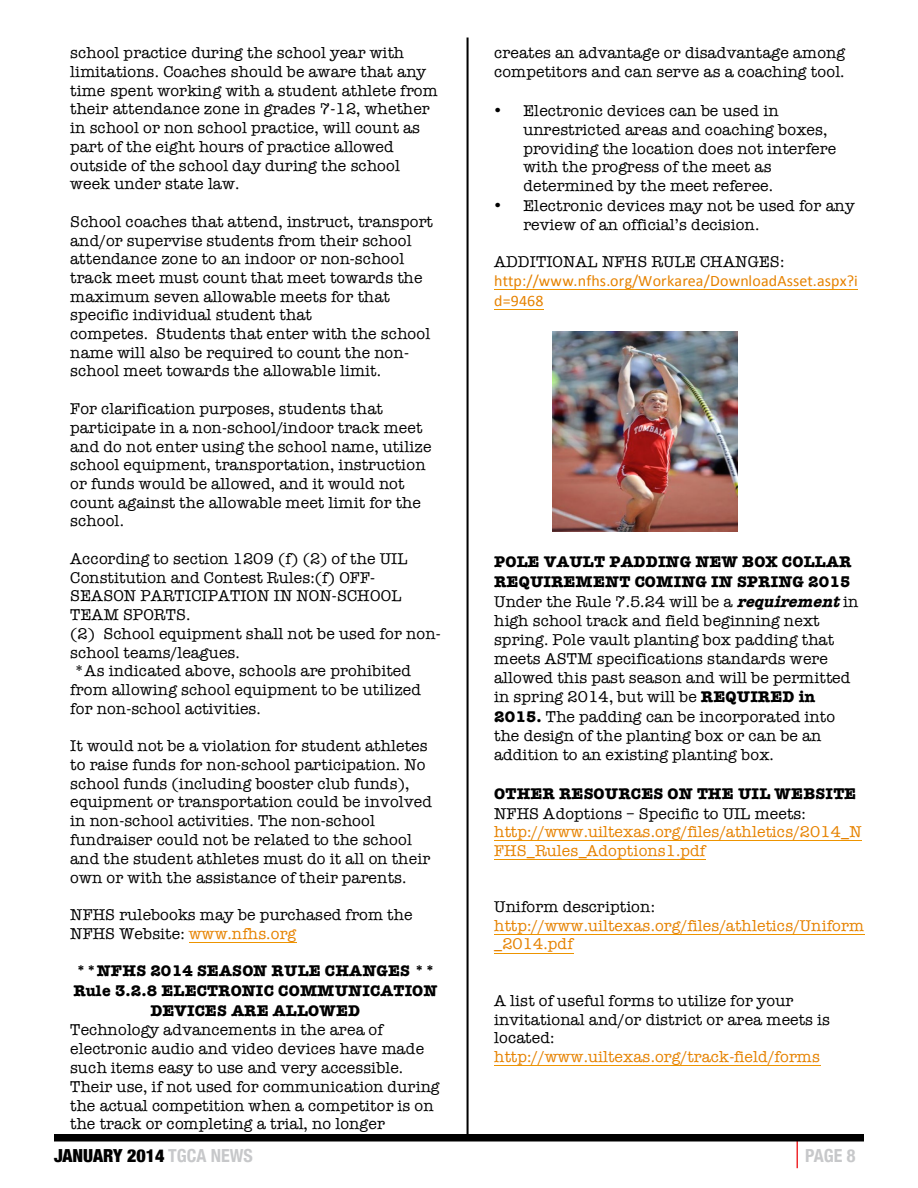
<style>
.page{position:relative;width:918px;height:1188px;background:#fff}
.page>*{position:absolute;margin:0;border:0;box-sizing:border-box;transform-origin:0 0}
.t1{font:900 condensed 18px "Helvetica Neue";color:#000}
.t2{font:700 condensed 18px "Helvetica Neue";color:#c7c8ca}
.t3{font:15.9px/18.8px "American Typewriter";letter-spacing:.01em;color:#000}
.t4{font:15.9px/18.6px "American Typewriter";letter-spacing:.01em;color:#e68200}
.t5{font:700 15.9px/19.8px "American Typewriter";letter-spacing:.015em;color:#000;text-align:center}
.t6{font:15.9px/19.8px "Calibri";letter-spacing:.01em;color:#e68200}
.s1{color:#e68200}
.s2{font-weight:700}
.s3{font-weight:700;font-style:italic}
.s4{font-weight:700;color:#c7c8ca}
</style>
<div class="page">
<hr style="left:796px;top:1138px;width:2px;height:30px;background:#ef2b2f">
<div style="left:54px;top:1134px;width:810px;height:8px;background:#000"></div>
<hr style="left:467px;top:38px;width:2px;height:1098px;background:#000">
<hr style="left:189px;top:942px;width:108px;height:1px;background:#ed9400">
<hr style="left:494px;top:289px;width:364px;height:1px;background:#ed9400">
<hr style="left:494px;top:309px;width:50px;height:1px;background:#ed9400">
<img style="left:553px;top:331px;width:185px;height:200px">
<hr style="left:494px;top:841px;width:368px;height:1px;background:#ed9400">
<hr style="left:494px;top:859px;width:212px;height:1px;background:#ed9400">
<hr style="left:494px;top:934px;width:370px;height:1px;background:#ed9400">
<hr style="left:494px;top:953px;width:79px;height:1px;background:#ed9400">
<hr style="left:494px;top:1065px;width:326px;height:1px;background:#ed9400">
<p class="t3" style="left:70px;top:43px;width:369px">school practice during the school year with limitations. Coaches should be aware that any time spent working with a student athlete from their attendance zone in grades 7-12, whether in school or non school practice, will count as part of the eight hours of practice allowed outside of the school day during the school week under state law.</p>
<p class="t3" style="left:70px;top:212px;width:364px">School coaches that attend, instruct, transport and/or supervise students from their school attendance zone to an indoor or non-school track meet must count that meet towards the maximum seven allowable meets for that specific individual student that<br>competes. Students that enter with the school name will also be required to count the non&shy;school meet towards the allowable limit.</p>
<p class="t3" style="left:70px;top:399px;width:363px">For clarification purposes, students that participate in a non-school/indoor track meet and do not enter using the school name, utilize school equipment, transportation, instruction or funds would be allowed, and it would not count against the allowable meet limit for the school.</p>
<p class="t3" style="left:70px;top:549px;width:372px">According to section 1209 (f) (2) of the UIL Constitution and Contest Rules:(f) OFF-SEASON PARTICIPATION IN NON-SCHOOL TEAM SPORTS.<br>(2) School equipment shall not be used for non&shy;school teams/leagues.<br>*As indicated above, schools are prohibited from allowing school equipment to be utilized for non-school activities.</p>
<p class="t3" style="left:70px;top:736px;width:363px">It would not be a violation for student athletes to raise funds for non-school participation. No school funds (including booster club funds), equipment or transportation could be involved in non-school activities. The non-school fundraiser could not be related to the school and the student athletes must do it all on their own or with the assistance of their parents.</p>
<p class="t3" style="left:70px;top:905px;width:344px">NFHS rulebooks may be purchased from the<br>NFHS Website: <span class="s1">www.nfhs.org</span></p>
<p class="t5" style="left:73px;top:960px;width:366px">**NFHS 2014 SEASON RULE CHANGES **<br>Rule 3.2.8 ELECTRONIC COMMUNICATION<br>DEVICES ARE ALLOWED</p>
<p class="t3" style="left:70px;top:1020px;width:371px">Technology advancements in the area of electronic audio and video devices have made such items easy to use and very accessible.<br>Their use, if not used for communication during the actual competition when a competitor is on the track or completing a trial, no longer</p>
<p class="t3" style="left:494px;top:43px;width:353px">creates an advantage or disadvantage among competitors and can serve as a coaching tool.</p>
<p class="t3" style="left:523px;top:101px;width:315px;text-indent:-29px">• Electronic devices can be used in unrestricted areas and coaching boxes, providing the location does not interfere with the progress of the meet as determined by the meet referee.</p>
<p class="t3" style="left:523px;top:196px;width:333px;text-indent:-29px">• Electronic devices may not be used for any review of an official’s decision.</p>
<p class="t3" style="left:494px;top:252px;width:292px">ADDITIONAL NFHS RULE CHANGES:</p>
<p class="t6" style="left:494px;top:271px;width:365px">http://www.nfhs.org/Workarea/DownloadAsset.aspx?i d=9468</p>
<p class="t3" style="left:494px;top:552px;width:366px;line-height:19.4px"><span class="s2">POLE VAULT PADDING NEW BOX COLLAR REQUIREMENT COMING IN SPRING 2015<br></span>Under the Rule 7.5.24 will be a <span class="s3">requirement</span>in high school track and field beginning next spring. Pole vault planting box padding that meets ASTM specifications standards were allowed this past season and will be permitted in spring 2014, but will be <span class="s2">REQUIRED in 2015.</span> The padding can be incorporated into the design of the planting box or can be an addition to an existing planting box.</p>
<p class="t5" style="left:494px;top:783px;width:364px">OTHER RESOURCES ON THE UIL WEBSITE</p>
<p class="t3" style="left:494px;top:803px;width:313px">NFHS Adoptions – Specific to UIL meets:</p>
<p class="t4" style="left:494px;top:822px;width:369px">http://www.uiltexas.org/files/athletics/2014_N<br>FHS_Rules_Adoptions1.pdf</p>
<p class="t3" style="left:494px;top:897px;width:162px">Uniform description:</p>
<p class="t4" style="left:494px;top:915px;width:371px">http://www.uiltexas.org/files/athletics/Uniform _2014.pdf</p>
<p class="t3" style="left:494px;top:991px;width:337px">A list of useful forms to utilize for your invitational and/or district or area meets is located:</p>
<p class="t4" style="left:494px;top:1047px;width:327px">http://www.uiltexas.org/track-field/forms</p>
<p class="t1" style="left:54px;top:1141px;width:200px">JANUARY 2014 <span class="s4">TGCA NEWS</span></p>
<p class="t2" style="left:805px;top:1141px;width:52px">PAGE 8</p>
</div>
